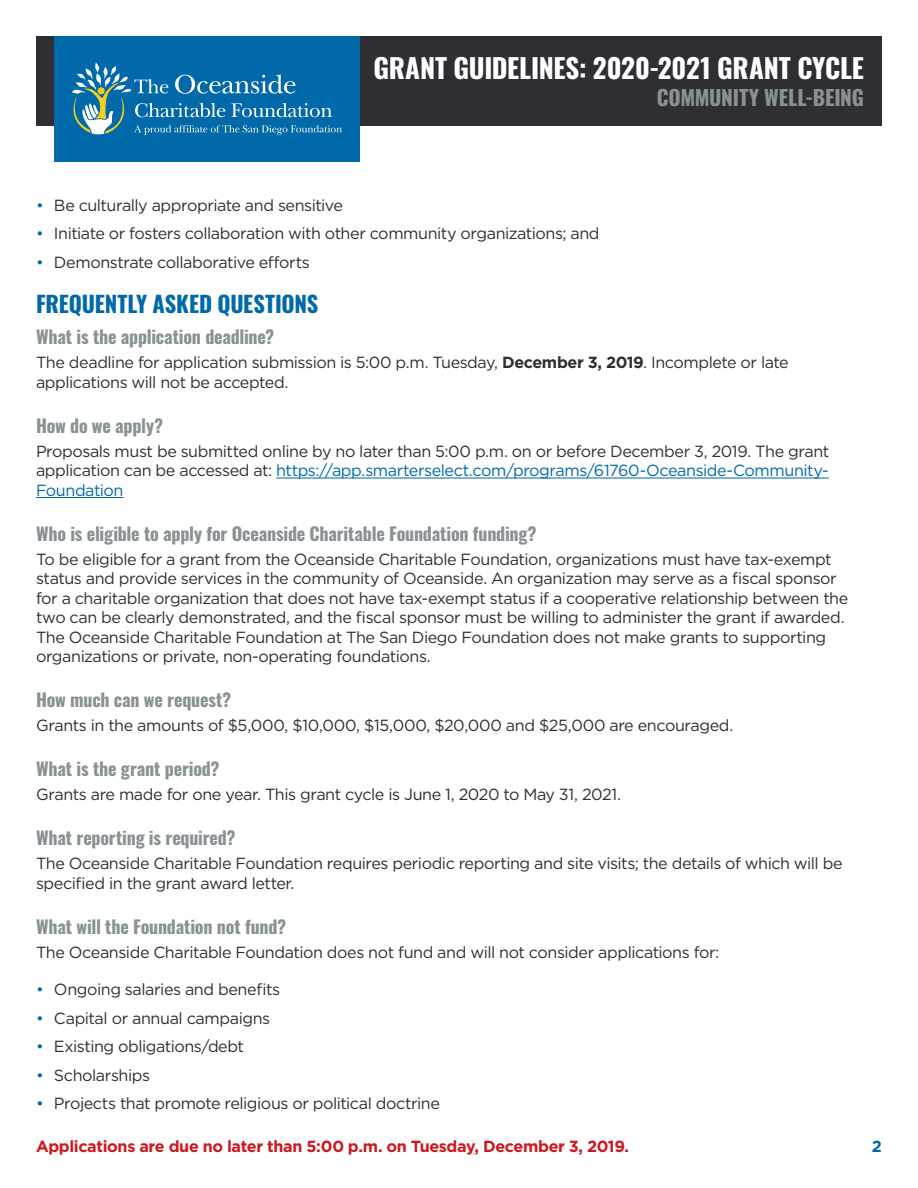
<style>
.page{position:relative;width:918px;height:1188px;background:#fff}
.page>*{position:absolute;margin:0;border:0;box-sizing:border-box;transform-origin:0 0}
.t1{font:700 27px "Oswald";letter-spacing:-.005em;color:#fff}
.t2{font:700 22.5px "Oswald";letter-spacing:-.005em;color:#0069aa}
.t3{font:700 21px "Oswald";letter-spacing:-.01em;color:#889294}
.t4{font:700 18px "Oswald";letter-spacing:-.01em;color:#889294}
.t5{font:16.2px/19.5px "Gotham";letter-spacing:-.025em;color:#2d2f34}
.t6{font:700 16.2px "Gotham";letter-spacing:-.02em;color:#ce171e}
.t7{font:700 16.2px "Gotham";color:#0069aa}
.s1{color:#0069aa}
.s2{font-weight:700}
</style>
<div class="page">
<div style="left:36px;top:36px;width:846px;height:89px;background:#2d2f34"></div>
<div style="left:54px;top:36px;width:306px;height:126px;background:#0069aa"></div>
<svg style="left:72px;top:63px;width:270px;height:72px"></svg>
<hr style="left:276px;top:478px;width:553px;height:1px;background:#0069aa">
<hr style="left:36px;top:497px;width:88px;height:1px;background:#0069aa">
<h1 class="t1" style="left:374px;top:54px;width:492px">GRANT GUIDELINES: 2020-2021 GRANT CYCLE</h1>
<p class="t3" style="left:657px;top:86px;width:209px">COMMUNITY WELL-BEING</p>
<p class="t5" style="left:36px;top:195px;width:308px"><span class="s1">•</span> Be culturally appropriate and sensitive</p>
<p class="t5" style="left:36px;top:224px;width:565px"><span class="s1">•</span> Initiate or fosters collaboration with other community organizations; and</p>
<p class="t5" style="left:36px;top:252px;width:275px"><span class="s1">•</span> Demonstrate collaborative efforts</p>
<h2 class="t2" style="left:36px;top:292px;width:284px">FREQUENTLY ASKED QUESTIONS</h2>
<p class="t4" style="left:36px;top:328px;width:240px">What is the application deadline?</p>
<p class="t5" style="left:36px;top:353px;width:754px">The deadline for application submission is 5:00 p.m. Tuesday, <span class="s2">December 3, 2019</span>. Incomplete or late applications will not be accepted.</p>
<p class="t4" style="left:36px;top:416px;width:129px">How do we apply?</p>
<p class="t5" style="left:36px;top:441px;width:795px;text-align:justify">Proposals must be submitted online by no later than 5:00 p.m. on or before December 3, 2019. The grant application can be accessed at: <span class="s1">https://app.smarterselect.com/programs/61760-Oceanside-Community-Foundation</span></p>
<p class="t4" style="left:36px;top:524px;width:502px">Who is eligible to apply for Oceanside Charitable Foundation funding?</p>
<p class="t5" style="left:36px;top:549px;width:814px">To be eligible for a grant from the Oceanside Charitable Foundation, organizations must have tax-exempt status and provide services in the community of Oceanside. An organization may serve as a fiscal sponsor for a charitable organization that does not have tax-exempt status if a cooperative relationship between the two can be clearly demonstrated, and the fiscal sponsor must be willing to administer the grant if awarded.<br>The Oceanside Charitable Foundation at The San Diego Foundation does not make grants to supporting organizations or private, non-operating foundations.</p>
<p class="t4" style="left:36px;top:691px;width:197px">How much can we request?</p>
<p class="t5" style="left:36px;top:716px;width:699px">Grants in the amounts of $5,000, $10,000, $15,000, $20,000 and $25,000 are encouraged.</p>
<p class="t4" style="left:36px;top:760px;width:185px">What is the grant period?</p>
<p class="t5" style="left:36px;top:785px;width:587px">Grants are made for one year. This grant cycle is June 1, 2020 to May 31, 2021.</p>
<p class="t4" style="left:36px;top:829px;width:201px">What reporting is required?</p>
<p class="t5" style="left:36px;top:854px;width:808px">The Oceanside Charitable Foundation requires periodic reporting and site visits; the details of which will be specified in the grant award letter.</p>
<p class="t4" style="left:36px;top:917px;width:252px">What will the Foundation not fund?</p>
<p class="t5" style="left:36px;top:942px;width:685px">The Oceanside Charitable Foundation does not fund and will not consider applications for:</p>
<p class="t5" style="left:36px;top:980px;width:246px"><span class="s1">•</span> Ongoing salaries and benefits</p>
<p class="t5" style="left:36px;top:1008px;width:236px"><span class="s1">•</span> Capital or annual campaigns</p>
<p class="t5" style="left:36px;top:1037px;width:210px"><span class="s1">•</span> Existing obligations/debt</p>
<p class="t5" style="left:36px;top:1065px;width:116px"><span class="s1">•</span> Scholarships</p>
<p class="t5" style="left:36px;top:1094px;width:405px"><span class="s1">•</span> Projects that promote religious or political doctrine</p>
<p class="t6" style="left:36px;top:1136px;width:595px">Applications are due no later than 5:00 p.m. on Tuesday, December 3, 2019.</p>
<p class="t7" style="left:872px;top:1136px;width:12px">2</p>
</div>
